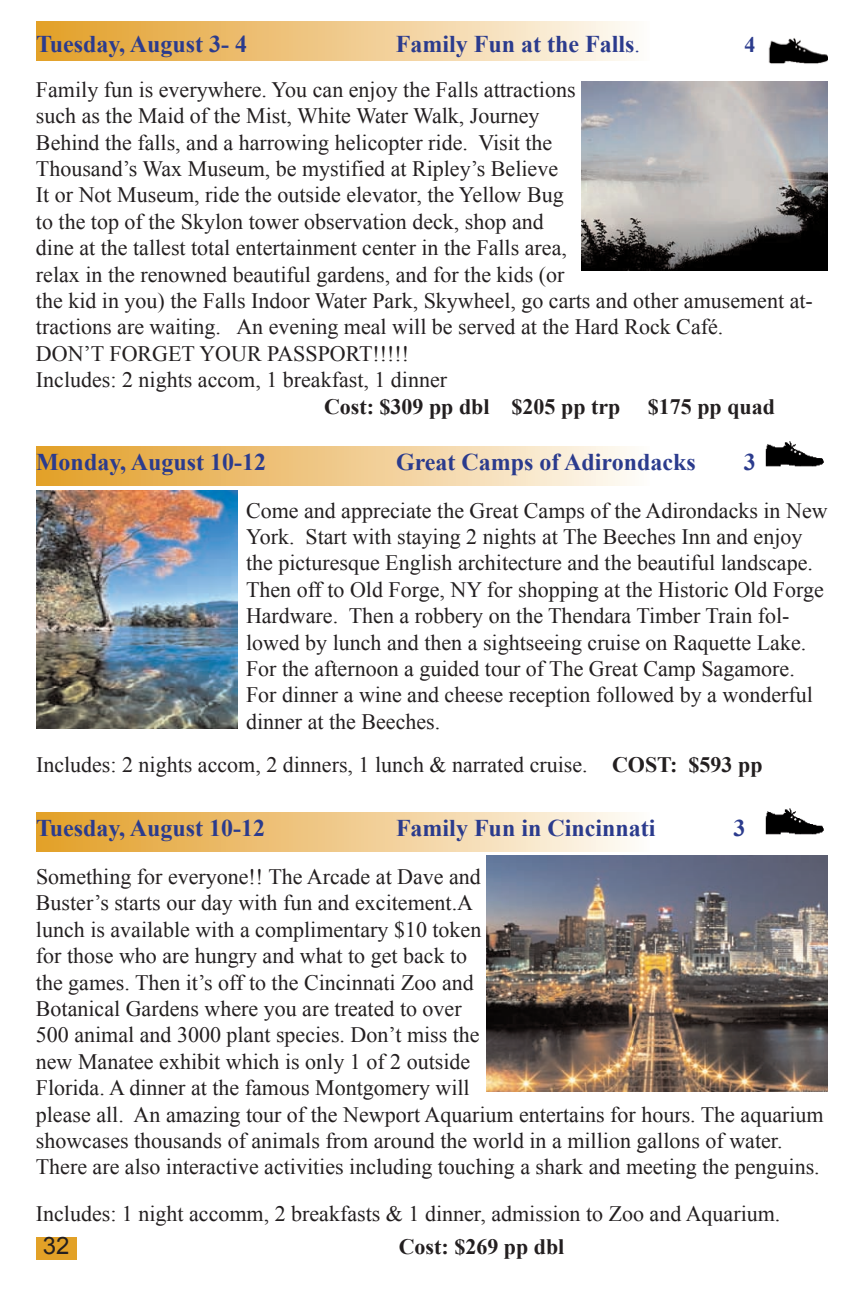
<style>
.page{position:relative;width:864px;height:1296px;background:#fff}
.page>*{position:absolute;margin:0;border:0;box-sizing:border-box;transform-origin:0 0}
.t1{font:700 24px "Times New Roman";color:#2b3b8d}
.t2{font:24px "Arial";color:#231f20}
.t3{font:22px/26.4px "Times New Roman";color:#231f20}
.t4{font:700 22px "Times New Roman";color:#231f20}
.t5{font:700 22px "Times New Roman";color:#2b3b8d}
.s1{font-weight:400;font-size:22px}
.s2{font-weight:700}
</style>
<div class="page">
<div style="left:36px;top:813px;width:613px;height:39px;background:linear-gradient(to right,#e29e27,#fefaf6)"></div>
<div style="left:36px;top:447px;width:613px;height:39px;background:linear-gradient(to right,#e29e27,#fefaf6)"></div>
<div style="left:36px;top:21px;width:613px;height:39px;background:linear-gradient(to right,#e29e27,#fefaf6)"></div>
<div style="left:36px;top:1237px;width:40px;height:23px;background:#e2a127"></div>
<img style="left:582px;top:81px;width:246px;height:190px">
<img style="left:36px;top:490px;width:202px;height:239px">
<img style="left:486px;top:855px;width:342px;height:237px">
<img style="left:768px;top:38px;width:60px;height:26px">
<img style="left:765px;top:441px;width:59px;height:26px">
<img style="left:765px;top:808px;width:59px;height:27px">
<p class="t1" style="left:36px;top:31px;width:213px">Tuesday, August 3- 4</p>
<p class="t1" style="left:396px;top:31px;width:246px">Family Fun at the Falls<span class="s1">.</span></p>
<p class="t5" style="left:745px;top:33px;width:12px">4</p>
<p class="t3" style="left:36px;top:76px;width:778px">Family fun is everywhere. You can enjoy the Falls attractions<br>such as the Maid of the Mist, White Water Walk, Journey<br>Behind the falls, and a harrowing helicopter ride. Visit the<br>Thousand’s Wax Museum, be mystified at Ripley’s Believe<br>It or Not Museum, ride the outside elevator, the Yellow Bug<br>to the top of the Skylon tower observation deck, shop and<br>dine at the tallest total entertainment center in the Falls area,<br>relax in the renowned beautiful gardens, and for the kids (or<br>the kid in you) the Falls Indoor Water Park, Skywheel, go carts and other amusement at&shy;tractions are waiting. An evening meal will be served at the Hard Rock Café.<br>DON’T FORGET YOUR PASSPORT!!!!!<br>Includes: 2 nights accom, 1 breakfast, 1 dinner</p>
<p class="t4" style="left:324px;top:394px;width:298px">Cost: $309 pp dbl $205 pp trp</p>
<p class="t4" style="left:648px;top:394px;width:129px">$175 pp quad</p>
<p class="t1" style="left:36px;top:448px;width:232px">Monday, August 10-12</p>
<p class="t1" style="left:396px;top:448px;width:301px">Great Camps of Adirondacks</p>
<p class="t1" style="left:744px;top:448px;width:13px">3</p>
<p class="t3" style="left:246px;top:497px;width:583px">Come and appreciate the Great Camps of the Adirondacks in New York. Start with staying 2 nights at The Beeches Inn and enjoy the picturesque English architecture and the beautiful landscape.<br>Then off to Old Forge, NY for shopping at the Historic Old Forge Hardware. Then a robbery on the Thendara Timber Train fol&shy;lowed by lunch and then a sightseeing cruise on Raquette Lake.<br>For the afternoon a guided tour of The Great Camp Sagamore.<br>For dinner a wine and cheese reception followed by a wonderful dinner at the Beeches.</p>
<p class="t3" style="left:36px;top:751px;width:728px">Includes: 2 nights accom, 2 dinners, 1 lunch &amp; narrated cruise. <span class="s2">COST: $593 pp</span></p>
<p class="t1" style="left:36px;top:815px;width:231px">Tuesday, August 10-12</p>
<p class="t1" style="left:396px;top:815px;width:261px">Family Fun in Cincinnati</p>
<p class="t1" style="left:733px;top:815px;width:13px">3</p>
<p class="t3" style="left:36px;top:863px;width:789px">Something for everyone!! The Arcade at Dave and<br>Buster’s starts our day with fun and excitement.A<br>lunch is available with a complimentary $10 token<br>for those who are hungry and what to get back to<br>the games. Then it’s off to the Cincinnati Zoo and<br>Botanical Gardens where you are treated to over<br>500 animal and 3000 plant species. Don’t miss the<br>new Manatee exhibit which is only 1 of 2 outside<br>Florida. A dinner at the famous Montgomery will<br>please all. An amazing tour of the Newport Aquarium entertains for hours. The aquarium showcases thousands of animals from around the world in a million gallons of water.<br>There are also interactive activities including touching a shark and meeting the penguins.</p>
<p class="t3" style="left:36px;top:1200px;width:746px">Includes: 1 night accomm, 2 breakfasts &amp; 1 dinner, admission to Zoo and Aquarium.</p>
<p class="t2" style="left:43px;top:1233px;width:28px">32</p>
<p class="t4" style="left:399px;top:1235px;width:167px">Cost: $269 pp dbl</p>
</div>
